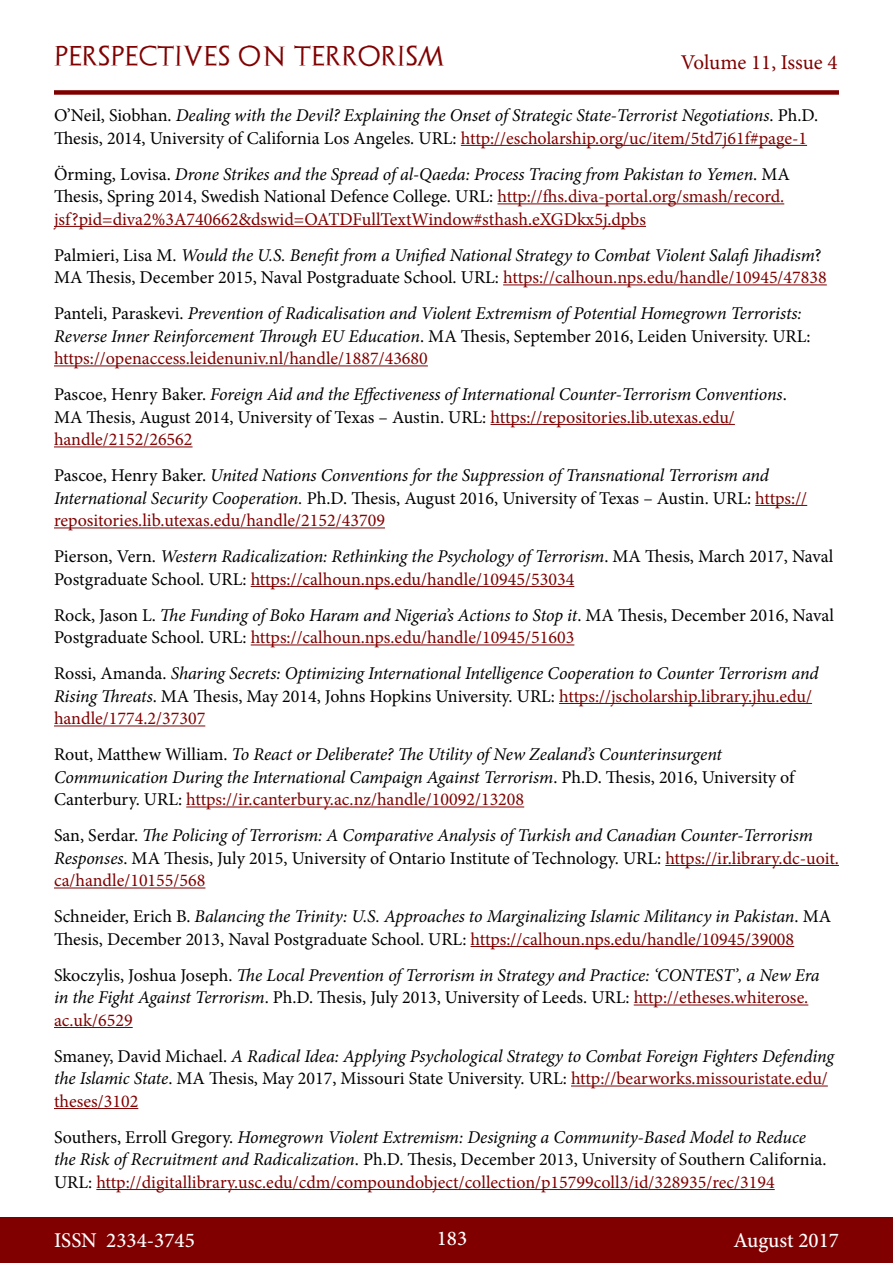
<style>
.page{position:relative;width:893px;height:1263px;background:#fff}
.page>*{position:absolute;margin:0;border:0;box-sizing:border-box;transform-origin:0 0}
.t1{font:500 21px "Minion Pro";color:#fff}
.t2{font:21px "Archeologicaps";letter-spacing:.045em;color:#800000}
.t3{font:21px "Minion Pro";letter-spacing:-.005em;color:#800000}
.t4{font:italic 18px/22.5px "Minion Pro";letter-spacing:-.01em;color:#000}
.t5{font:18px/22.5px "Minion Pro";color:#000}
.t6{font:18px/22.5px "Minion Pro";color:#800000}
.s1{font-style:normal}
.s2{font-style:normal;color:#800000}
.s3{color:#000}
.s4{font-style:italic;color:#000}
.s5{font-style:italic}
.s6{color:#800000}
</style>
<div class="page">
<div style="left:0;top:1217px;width:893px;height:46px;background:#800000"></div>
<div style="left:54px;top:90px;width:785px;height:5px;background:#800000"></div>
<hr style="left:461px;top:145px;width:346px;height:1px;background:#800000">
<hr style="left:497px;top:203px;width:287px;height:1px;background:#800000">
<hr style="left:54px;top:226px;width:592px;height:1px;background:#800000">
<hr style="left:503px;top:284px;width:324px;height:1px;background:#800000">
<hr style="left:54px;top:365px;width:374px;height:1px;background:#800000">
<hr style="left:490px;top:424px;width:245px;height:1px;background:#800000">
<hr style="left:54px;top:446px;width:139px;height:1px;background:#800000">
<hr style="left:755px;top:505px;width:52px;height:1px;background:#800000">
<hr style="left:54px;top:527px;width:331px;height:1px;background:#800000">
<hr style="left:251px;top:586px;width:323px;height:1px;background:#800000">
<hr style="left:251px;top:644px;width:323px;height:1px;background:#800000">
<hr style="left:559px;top:703px;width:253px;height:1px;background:#800000">
<hr style="left:54px;top:725px;width:151px;height:1px;background:#800000">
<hr style="left:186px;top:806px;width:338px;height:1px;background:#800000">
<hr style="left:665px;top:865px;width:174px;height:1px;background:#800000">
<hr style="left:54px;top:887px;width:151px;height:1px;background:#800000">
<hr style="left:471px;top:946px;width:323px;height:1px;background:#800000">
<hr style="left:634px;top:1004px;width:174px;height:1px;background:#800000">
<hr style="left:54px;top:1027px;width:79px;height:1px;background:#800000">
<hr style="left:571px;top:1085px;width:257px;height:1px;background:#800000">
<hr style="left:54px;top:1108px;width:84px;height:1px;background:#800000">
<hr style="left:96px;top:1189px;width:679px;height:1px;background:#800000">
<p class="t2" style="left:54px;top:43px;width:392px">PERSPECTIVES ON TERRORISM</p>
<p class="t3" style="left:681px;top:48px;width:158px">Volume 11, Issue 4</p>
<p class="t4" style="left:54px;top:104px;width:766px"><span class="s1">O’Neil, Siobhan.</span> Dealing with the Devil? Explaining the Onset of Strategic State-Terrorist Negotiations<span class="s1">. Ph.D.<br>Thesis, 2014, University of California Los Angeles. URL:</span> <span class="s2">http://escholarship.org/uc/item/5td7j61f#page-1</span></p>
<p class="t6" style="left:54px;top:163px;width:737px"><span class="s3">Örming, Lovisa.</span> <span class="s4">Drone Strikes and the Spread of al-Qaeda: Process Tracing from Pakistan to Yemen</span><span class="s3">. MA<br>Thesis, Spring 2014, Swedish National Defence College. URL:</span> http://fhs.diva-portal.org/smash/record. jsf?pid=diva2%3A740662&amp;dswid=OATDFullTextWindow#sthash.eXGDkx5j.dpbs</p>
<p class="t4" style="left:54px;top:244px;width:774px"><span class="s1">Palmieri, Lisa M.</span> Would the U.S. Benefit from a Unified National Strategy to Combat Violent Salafi Jihadism<span class="s1">?<br>MA Thesis, December 2015, Naval Postgraduate School. URL:</span> <span class="s2">https://calhoun.nps.edu/handle/10945/47838</span></p>
<p class="t4" style="left:54px;top:302px;width:758px"><span class="s1">Panteli, Paraskevi.</span> Prevention of Radicalisation and Violent Extremism of Potential Homegrown Terrorists:<br>Reverse Inner Reinforcement Through EU Education<span class="s1">. MA Thesis, September 2016, Leiden University. URL: </span><span class="s2">https://openaccess.leidenuniv.nl/handle/1887/43680</span></p>
<p class="t4" style="left:54px;top:383px;width:734px"><span class="s1">Pascoe, Henry Baker.</span> Foreign Aid and the Effectiveness of International Counter-Terrorism Conventions<span class="s1">.<br>MA Thesis, August 2014, University of Texas – Austin. URL:</span> <span class="s2">https://repositories.lib.utexas.edu/ handle/2152/26562</span></p>
<p class="t4" style="left:54px;top:464px;width:755px"><span class="s1">Pascoe, Henry Baker.</span> United Nations Conventions for the Suppression of Transnational Terrorism and<br>International Security Cooperation. <span class="s1">Ph.D. Thesis, August 2016, University of Texas – Austin. URL:</span> <span class="s2">https:// repositories.lib.utexas.edu/handle/2152/43709</span></p>
<p class="t5" style="left:54px;top:545px;width:781px">Pierson, Vern. <span class="s5">Western Radicalization: Rethinking the Psychology of Terrorism</span>. MA Thesis, March 2017, Naval<br>Postgraduate School. URL: <span class="s6">https://calhoun.nps.edu/handle/10945/53034</span></p>
<p class="t5" style="left:54px;top:604px;width:781px">Rock, Jason L. <span class="s5">The Funding of Boko Haram and Nigeria’s Actions to Stop it</span>. MA Thesis, December 2016, Naval<br>Postgraduate School. URL: <span class="s6">https://calhoun.nps.edu/handle/10945/51603</span></p>
<p class="t4" style="left:54px;top:662px;width:766px"><span class="s1">Rossi, Amanda.</span> Sharing Secrets: Optimizing International Intelligence Cooperation to Counter Terrorism and<br>Rising Threats<span class="s1">. MA Thesis, May 2014, Johns Hopkins University. URL:</span> <span class="s2">https://jscholarship.library.jhu.edu/ handle/1774.2/37307</span></p>
<p class="t4" style="left:54px;top:743px;width:742px"><span class="s1">Rout, Matthew William.</span> To React or Deliberate? The Utility of New Zealand’s Counterinsurgent<br>Communication During the International Campaign Against Terrorism<span class="s1">. Ph.D. Thesis, 2016, University of<br>Canterbury. URL:</span> <span class="s2">https://ir.canterbury.ac.nz/handle/10092/13208</span></p>
<p class="t4" style="left:54px;top:824px;width:786px"><span class="s1">San, Serdar.</span> The Policing of Terrorism: A Comparative Analysis of Turkish and Canadian Counter-Terrorism<br>Responses<span class="s1">. MA Thesis, July 2015, University of Ontario Institute of Technology. URL:</span> <span class="s2">https://ir.library.dc-uoit. ca/handle/10155/568</span></p>
<p class="t4" style="left:54px;top:905px;width:779px"><span class="s1">Schneider, Erich B.</span> Balancing the Trinity: U.S. Approaches to Marginalizing Islamic Militancy in Pakistan<span class="s1">. MA<br>Thesis, December 2013, Naval Postgraduate School. URL:</span> <span class="s2">https://calhoun.nps.edu/handle/10945/39008</span></p>
<p class="t4" style="left:54px;top:964px;width:767px"><span class="s1">Skoczylis, Joshua Joseph.</span> The Local Prevention of Terrorism in Strategy and Practice: ‘CONTEST’, a New Era in the Fight Against Terrorism<span class="s1">. Ph.D. Thesis, July 2013, University of Leeds. URL:</span> <span class="s2">http://etheses.whiterose. ac.uk/6529</span></p>
<p class="t4" style="left:54px;top:1045px;width:781px"><span class="s1">Smaney, David Michael.</span> A Radical Idea: Applying Psychological Strategy to Combat Foreign Fighters Defending the Islamic State<span class="s1">. MA Thesis, May 2017, Missouri State University. URL:</span> <span class="s2">http://bearworks.missouristate.edu/ theses/3102</span></p>
<p class="t4" style="left:54px;top:1126px;width:774px"><span class="s1">Southers, Erroll Gregory.</span> Homegrown Violent Extremism: Designing a Community-Based Model to Reduce the Risk of Recruitment and Radicalization<span class="s1">. Ph.D. Thesis, December 2013, University of Southern California.<br>URL:</span> <span class="s2">http://digitallibrary.usc.edu/cdm/compoundobject/collection/p15799coll3/id/328935/rec/3194</span></p>
<p class="t1" style="left:54px;top:1226px;width:142px">ISSN 2334-3745</p>
<p class="t1" style="left:437px;top:1224px;width:32px">183</p>
<p class="t1" style="left:733px;top:1226px;width:107px">August 2017</p>
</div>
